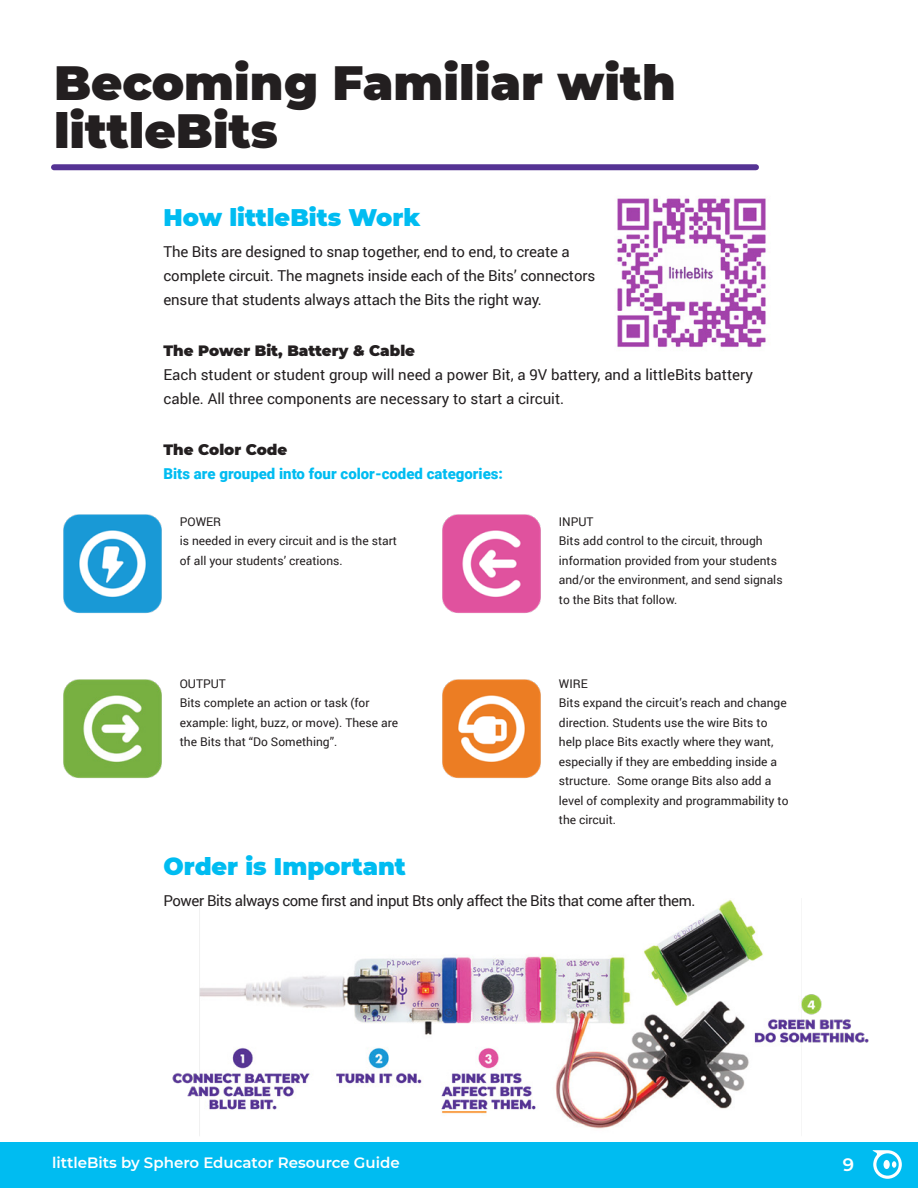
<style>
.page{position:relative;width:918px;height:1188px;background:#fff}
.page>*{position:absolute;margin:0;border:0;box-sizing:border-box;transform-origin:0 0}
.Heading_1{font:900 48px/48px "Montserrat";color:#231f20}
.Heading_2{font:900 24px "Montserrat";color:#00bcf1}
.t1{font:600 18px "Montserrat";color:#fff}
.Paragraph{font:15px/24px "Roboto";letter-spacing:-.01em;color:#231f20}
.Paragraph-2{font:15px "Roboto";letter-spacing:-.03em;color:#231f20}
.Paragraph-3{font:900 15px "Roboto";color:#00bcf1}
.t2{font:600 15px "Montserrat";color:#fff}
.Heading_3{font:900 15px "Montserrat";color:#231f20}
.Two_Column_Small{font:12px/19.5px "Roboto";color:#231f20}
</style>
<div class="page">
<div style="left:0;top:1143px;width:918px;height:45px;background:#00bcf1"></div>
<svg style="left:872px;top:1150px;width:30px;height:29px"></svg>
<div style="left:884px;top:1160px;width:6px;height:9px;background:#fff;border-radius:50%"></div>
<img style="left:172px;top:899px;width:697px;height:237px">
<div style="left:54px;top:164px;width:702px;height:6px;background:#553394"></div>
<img style="left:63px;top:514px;width:99px;height:100px">
<img style="left:63px;top:679px;width:99px;height:100px">
<img style="left:442px;top:514px;width:99px;height:99px">
<img style="left:442px;top:679px;width:99px;height:100px">
<img style="left:616px;top:198px;width:150px;height:150px">
<p class="Heading_1" style="left:54px;top:56px;width:623px">Becoming Familiar with littleBits</p>
<p class="Heading_2" style="left:164px;top:200px;width:258px">How littleBits Work</p>
<p class="Paragraph" style="left:164px;top:239px;width:433px">The Bits are designed to snap together, end to end, to create a complete circuit. The magnets inside each of the Bits’ connectors ensure that students always attach the Bits the right way.</p>
<p class="Heading_3" style="left:164px;top:340px;width:253px">The Power Bit, Battery &amp; Cable</p>
<p class="Paragraph" style="left:164px;top:362px;width:591px">Each student or student group will need a power Bit, a 9V battery, and a littleBits battery cable. All three components are necessary to start a circuit.</p>
<p class="Heading_3" style="left:164px;top:439px;width:125px">The Color Code</p>
<p class="Paragraph-3" style="left:164px;top:463px;width:341px">Bits are grouped into four color-coded categories:</p>
<p class="Two_Column_Small" style="left:180px;top:511px;width:219px">POWER<br>is needed in every circuit and is the start of all your students’ creations.</p>
<p class="Two_Column_Small" style="left:559px;top:511px;width:225px">INPUT<br>Bits add control to the circuit, through information provided from your students and/or the environment, and send signals to the Bits that follow.</p>
<p class="Two_Column_Small" style="left:180px;top:673px;width:220px">OUTPUT<br>Bits complete an action or task (for example: light, buzz, or move). These are the Bits that “Do Something”.</p>
<p class="Two_Column_Small" style="left:559px;top:673px;width:231px">WIRE<br>Bits expand the circuit’s reach and change direction. Students use the wire Bits to help place Bits exactly where they want, especially if they are embedding inside a structure. Some orange Bits also add a level of complexity and programmability to the circuit.</p>
<p class="Heading_2" style="left:164px;top:849px;width:244px">Order is Important</p>
<p class="Paragraph-2" style="left:164px;top:890px;width:533px">Power Bits always come first and input Bts only affect the Bits that come after them.</p>
<p class="t2" style="left:52px;top:1152px;width:349px">littleBits by Sphero Educator Resource Guide</p>
<h3 class="t1" style="left:843px;top:1151px;width:13px">9</h3>
</div>
